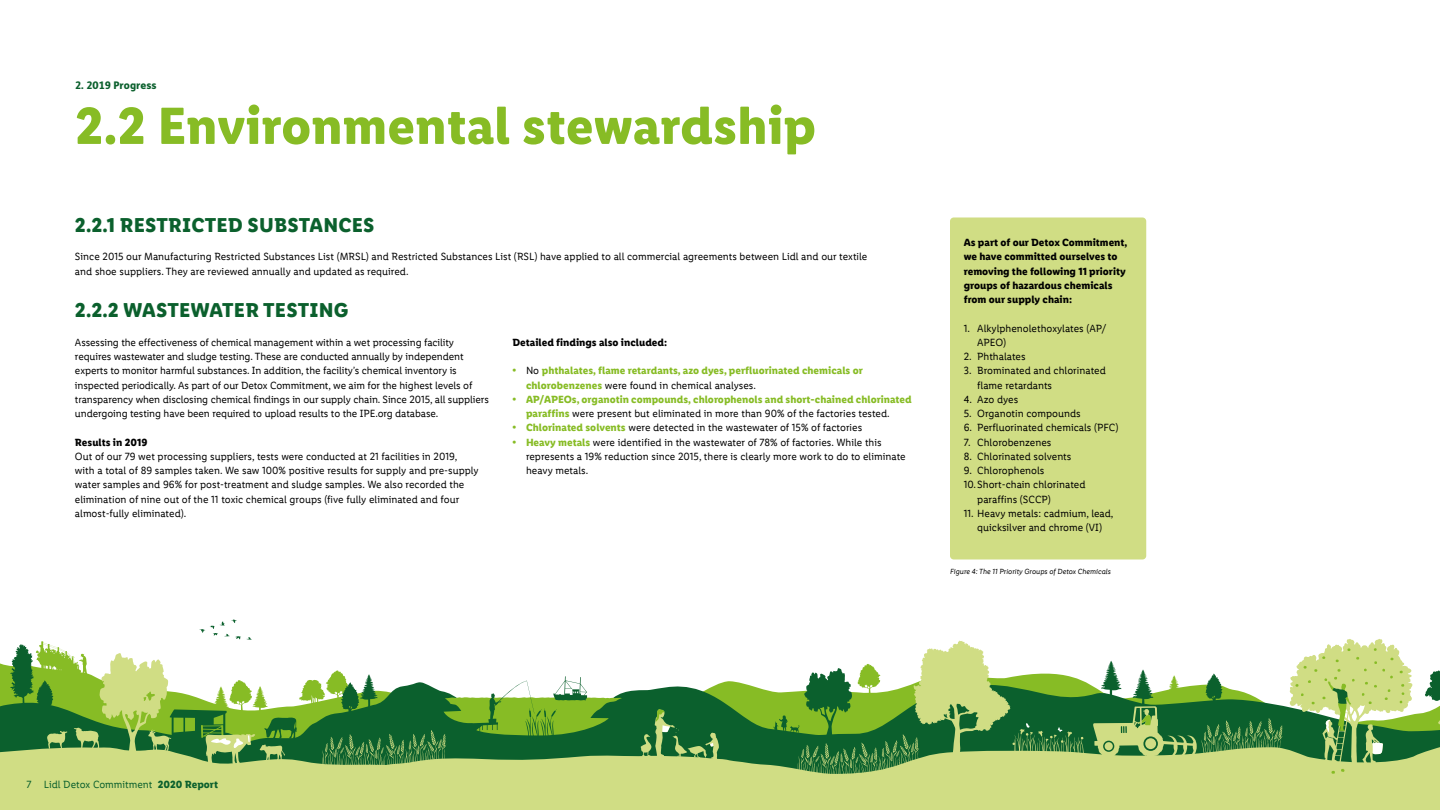
<style>
.page{position:relative;width:1440px;height:810px;background:#fff}
.page>*{position:absolute;margin:0;border:0;box-sizing:border-box;transform-origin:0 0}
.Section_Headline{font:700 52.5px "Lidl Font Pro";color:#87bc25}
.Sub-section{font:700 20.25px "Lidl Font Pro";letter-spacing:.01em;color:#0b602d}
.Body_Copy{font:10.5px/14.2px "Lidl Font Pro";color:#000}
.t1{font:700 10.5px/14.2px "Lidl Font Pro";color:#87bc25}
.Body_header{font:700 10.5px/14.2px "Lidl Font Pro";color:#000}
.t2{font:10.5px "Lidl Font Pro";color:#0b602d}
.t3{font:800 10.5px "FS Me";color:#0b602d}
.Diagram_reference{font:italic 7.5px "Lidl Font Pro";color:#000}
.s1{font-family:"FS Me";font-weight:800}
.s2{font-weight:400;color:#000}
.s3{font-family:"FS Me";font-weight:800;color:#87bc25}
.s4{font-weight:700;color:#87bc25}
.s5{font-weight:700}
</style>
<div class="page">
<div style="left:950px;top:218px;width:196px;height:342px;background:#d0dd84;border-radius:4px"></div>
<svg style="left:0;top:680px;width:1425px;height:40px"></svg>
<div style="left:0;top:720px;width:1440px;height:90px;background:#d0dd84"></div>
<svg style="left:641px;top:708px;width:78px;height:53px;background:#418245"></svg>
<svg style="left:1425px;top:670px;width:15px;height:80px"></svg>
<svg style="left:1289px;top:639px;width:124px;height:135px;background:#a4c27d"></svg>
<svg style="left:773px;top:641px;width:311px;height:136px"></svg>
<svg style="left:10px;top:620px;width:612px;height:147px"></svg>
<svg style="left:1093px;top:661px;width:190px;height:96px"></svg>
<p class="t3" style="left:75px;top:77px;width:83px">2. 2019 Progress</p>
<p class="Section_Headline" style="left:75px;top:96px;width:743px">2.2 Environmental stewardship</p>
<p class="Sub-section" style="left:75px;top:213px;width:301px">2.2.1 RESTRICTED SUBSTANCES</p>
<p class="Body_Copy" style="left:75px;top:250px;width:794px">Since 2015 our Manufacturing Restricted Substances List (MRSL) and Restricted Substances List (RSL) have applied to all commercial agreements between Lidl and our textile and shoe suppliers. They are reviewed annually and updated as required.</p>
<p class="Sub-section" style="left:75px;top:299px;width:275px">2.2.2 WASTEWATER TESTING</p>
<p class="Body_Copy" style="left:75px;top:335px;width:415px">Assessing the effectiveness of chemical management within a wet processing facility requires wastewater and sludge testing. These are conducted annually by independent experts to monitor harmful substances. In addition, the facility’s chemical inventory is inspected periodically. As part of our Detox Commitment, we aim for the highest levels of transparency when disclosing chemical findings in our supply chain. Since 2015, all suppliers undergoing testing have been required to upload results to the IPE.org database.</p>
<p class="Body_header" style="left:75px;top:435px;width:74px">Results in 2019</p>
<p class="Body_Copy" style="left:75px;top:449px;width:405px">Out of our 79 wet processing suppliers, tests were conducted at 21 facilities in 2019, with a total of 89 samples taken. We saw 100% positive results for supply and pre-supply water samples and 96% for post-treatment and sludge samples. We also recorded the elimination of nine out of the 11 toxic chemical groups (five fully eliminated and four almost-fully eliminated).</p>
<p class="Body_header" style="left:512px;top:335px;width:156px">Detailed findings also included:</p>
<p class="t1" style="left:526px;top:364px;width:338px;text-indent:-14px"><span class="s1">•</span> <span class="s2">No</span> phthalates, flame retardants, azo dyes, perfluorinated chemicals or chlorobenzenes <span class="s2">were found in chemical analyses.</span></p>
<p class="t1" style="left:526px;top:392px;width:387px;text-indent:-14px"><span class="s1">•</span> AP/APEOs, organotin compounds, chlorophenols and short-chained chlorinated paraffins <span class="s2">were present but eliminated in more than 90% of the factories tested.</span></p>
<p class="Body_Copy" style="left:512px;top:421px;width:351px"><span class="s3">•</span> <span class="s4">Chlorinated solvents</span> were detected in the wastewater of 15% of factories</p>
<p class="Body_Copy" style="left:526px;top:435px;width:381px;text-indent:-14px"><span class="s3">•</span> <span class="s4">Heavy metals</span> were identified in the wastewater of 78% of factories. While this represents a 19% reduction since 2015, there is clearly more work to do to eliminate heavy metals.</p>
<p class="Body_header" style="left:964px;top:235px;width:165px">As part of our Detox Commitment, we have committed ourselves to removing the following 11 priority groups of hazardous chemicals from our supply chain:</p>
<p class="Body_Copy" style="left:977px;top:321px;width:131px;text-indent:-14px">1. Alkylphenolethoxylates (AP/<br>APEO)</p>
<p class="Body_Copy" style="left:964px;top:349px;width:63px">2. Phthalates</p>
<p class="Body_Copy" style="left:977px;top:364px;width:130px;text-indent:-14px">3. Brominated and chlorinated flame retardants</p>
<p class="Body_Copy" style="left:964px;top:392px;width:56px">4. Azo dyes</p>
<p class="Body_Copy" style="left:964px;top:406px;width:119px">5. Organotin compounds</p>
<p class="Body_Copy" style="left:964px;top:421px;width:156px">6. Perfluorinated chemicals (PFC)</p>
<p class="Body_Copy" style="left:964px;top:435px;width:89px">7. Chlorobenzenes</p>
<p class="Body_Copy" style="left:964px;top:449px;width:109px">8. Chlorinated solvents</p>
<p class="Body_Copy" style="left:964px;top:463px;width:82px">9. Chlorophenols</p>
<p class="Body_Copy" style="left:977px;top:478px;width:110px;text-indent:-14px">10.Short-chain chlorinated paraffins (SCCP)</p>
<p class="Body_Copy" style="left:964px;top:506px;width:151px;text-align:center">11. Heavy metals: cadmium, lead, quicksilver and chrome (VI)</p>
<p class="Diagram_reference" style="left:950px;top:567px;width:163px">Figure 4: The 11 Priority Groups of Detox Chemicals</p>
<p class="t2" style="left:27px;top:778px;width:193px">7 Lidl Detox Commitment <span class="s5">2020 Report</span></p>
</div>
